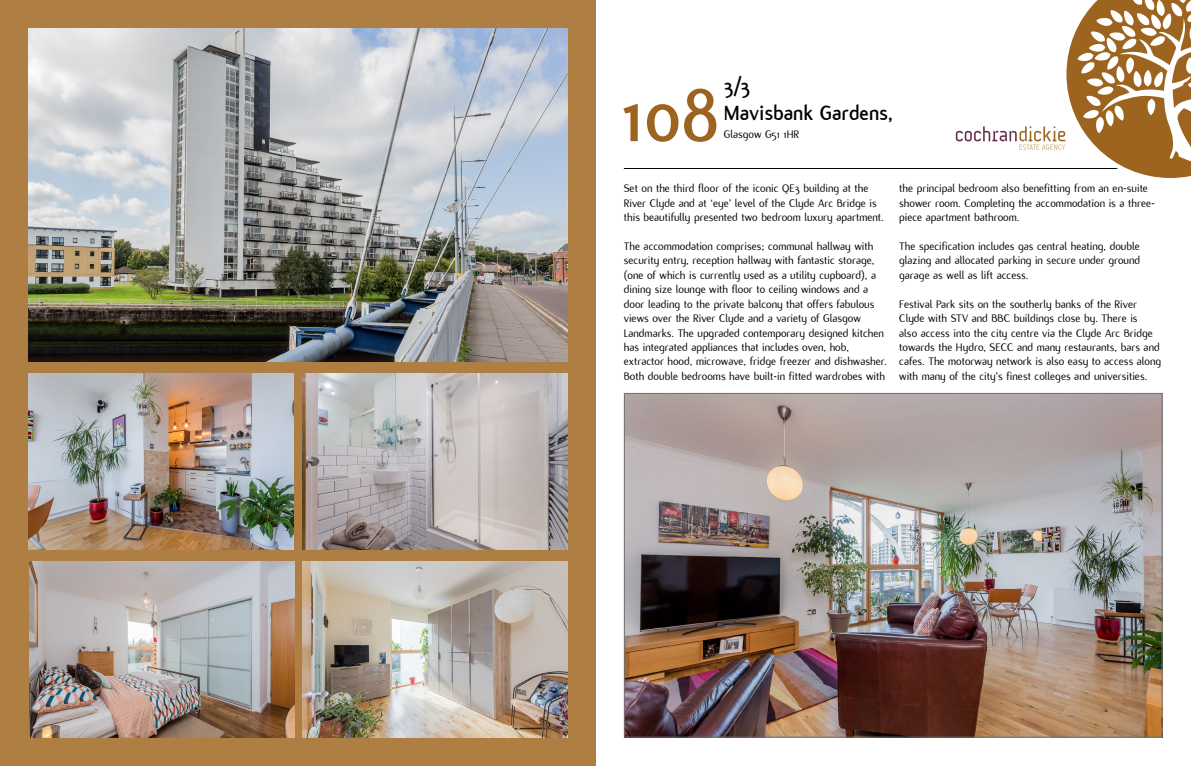
<style>
.page{position:relative;width:1191px;height:766px;background:#fff}
.page>*{position:absolute;margin:0;border:0;box-sizing:border-box;transform-origin:0 0}
.t1{font:700 80px "Flux";color:#9d6420}
.t2{font:700 22px/26.4px "Flux";color:#000}
.t3{font:12px/14.4px "Flux";color:#000}
</style>
<div class="page">
<div style="left:0;top:0;width:595px;height:765px;background:#af7e43"></div>
<img style="left:28px;top:28px;width:539px;height:333px">
<img style="left:28px;top:373px;width:265px;height:176px">
<img style="left:302px;top:373px;width:265px;height:176px">
<img style="left:29px;top:561px;width:265px;height:176px">
<img style="left:303px;top:561px;width:265px;height:176px">
<img style="left:626px;top:395px;width:534px;height:340px">
<hr style="left:624px;top:168px;width:538px;height:1px;background:#000">
<svg style="left:955px;top:0;width:236px;height:178px"></svg>
<h2 class="t2" style="left:724px;top:73px;width:171px">3/3<br>Mavisbank Gardens,</h2>
<h1 class="t1" style="left:621px;top:71px;width:99px">108</h1>
<p class="t3" style="left:724px;top:127px;width:77px">Glasgow G51 1HR</p>
<p class="t3" style="left:624px;top:181px;width:261px">Set on the third floor of the iconic QE3 building at the<br>River Clyde and at ‘eye’ level of the Clyde Arc Bridge is this beautifully presented two bedroom luxury apartment.</p>
<p class="t3" style="left:624px;top:239px;width:265px">The accommodation comprises; communal hallway with security entry, reception hallway with fantastic storage, (one of which is currently used as a utility cupboard), a dining size lounge with floor to ceiling windows and a door leading to the private balcony that offers fabulous views over the River Clyde and a variety of Glasgow Landmarks. The upgraded contemporary designed kitchen has integrated appliances that includes oven, hob, extractor hood, microwave, fridge freezer and dishwasher.<br>Both double bedrooms have built-in fitted wardrobes with</p>
<p class="t3" style="left:899px;top:181px;width:257px">the principal bedroom also benefitting from an en-suite shower room. Completing the accommodation is a three&shy;piece apartment bathroom.</p>
<p class="t3" style="left:899px;top:239px;width:242px;text-align:justify">The specification includes gas central heating, double glazing and allocated parking in secure under ground garage as well as lift access.</p>
<p class="t3" style="left:899px;top:297px;width:263px">Festival Park sits on the southerly banks of the River Clyde with STV and BBC buildings close by. There is<br>also access into the city centre via the Clyde Arc Bridge towards the Hydro, SECC and many restaurants, bars and cafes. The motorway network is also easy to access along with many of the city’s finest colleges and universities.</p>
</div>
